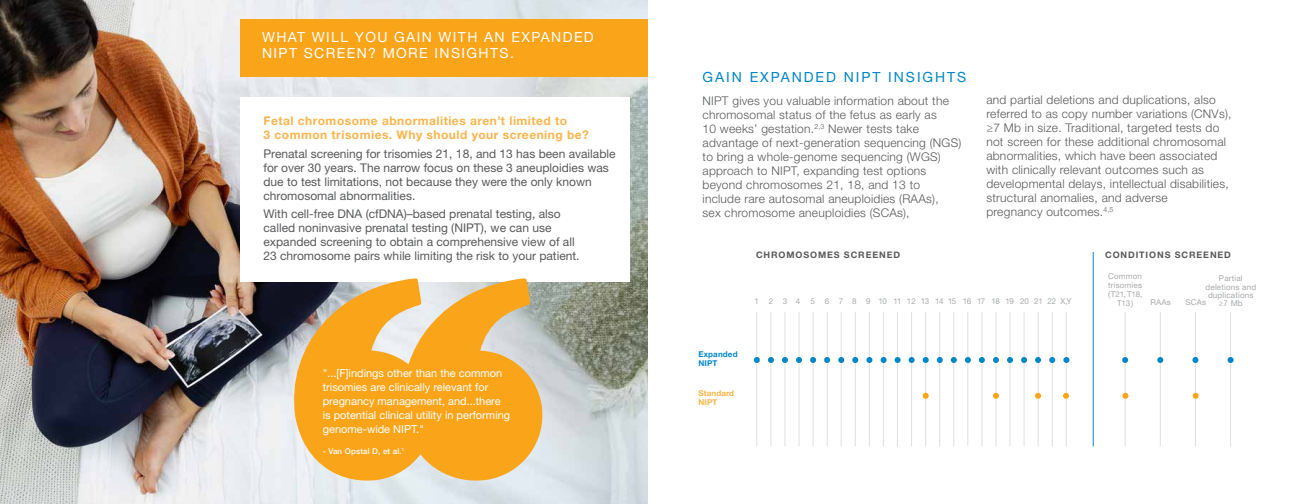
<style>
.page{position:relative;width:1296px;height:504px;background:#fff}
.page>*{position:absolute;margin:0;border:0;box-sizing:border-box;transform-origin:0 0}
.t1{font:14px/16px "Helvetica Neue LT Std";letter-spacing:.1em;color:#fff}
.t2{font:14px "Helvetica Neue LT Std";letter-spacing:.14em;color:#0086c4}
.t3{font:300 12px/14px "Helvetica Neue LT Std";letter-spacing:.02em;color:#58595b}
.t4{font:12px/14px "Helvetica Neue LT Std";color:#58595b}
.t5{font:700 12px/14px "Helvetica Neue LT Std";letter-spacing:.04em;color:#fcb44c}
.t6{font:11px/14px "Helvetica Neue LT Pro";color:#fff}
.t7{font:700 9px "Helvetica Neue LT Std";letter-spacing:.1em;color:#58595b}
.t8{font:8.1px/8.1px "Helvetica Neue LT Std";letter-spacing:.02em;color:#a7a9ac;text-align:center}
.t9{font:8px/9px "Helvetica Neue LT Std";letter-spacing:.02em;color:#a7a9ac;text-align:center}
.t10{font:8px "Helvetica Neue LT Std";letter-spacing:-.04em;color:#a7a9ac}
.t11{font:500 8px "Helvetica Neue LT Std";letter-spacing:.02em;color:#fff}
.t12{font:700 8px/9px "Helvetica Neue LT Std";letter-spacing:.02em;color:#fcb442}
.t13{font:700 8px/9px "Helvetica Neue LT Std";letter-spacing:.02em;color:#0086c4}
</style>
<div class="page">
<img style="left:0;top:0;width:648px;height:504px">
<div style="left:240px;top:97px;width:390px;height:185px;background:#fff"></div>
<svg style="left:438px;top:278px;width:109px;height:207px;background:#ecb356"></svg>
<svg style="left:286px;top:278px;width:152px;height:207px;background:#e6ad53"></svg>
<hr style="left:1093px;top:252px;width:1px;height:194px;background:#0086c4">
<hr style="left:757px;top:312px;width:1px;height:134px;background:#e0e0df">
<hr style="left:841px;top:312px;width:1px;height:134px;background:#e0e0df">
<hr style="left:785px;top:312px;width:1px;height:134px;background:#e0e0df">
<hr style="left:869px;top:312px;width:1px;height:134px;background:#e0e0df">
<hr style="left:813px;top:312px;width:1px;height:134px;background:#e0e0df">
<hr style="left:771px;top:312px;width:1px;height:134px;background:#e0e0df">
<hr style="left:855px;top:312px;width:1px;height:134px;background:#e0e0df">
<hr style="left:799px;top:312px;width:1px;height:134px;background:#e0e0df">
<hr style="left:883px;top:312px;width:1px;height:134px;background:#e0e0df">
<hr style="left:911px;top:312px;width:1px;height:134px;background:#e0e0df">
<hr style="left:897px;top:312px;width:1px;height:134px;background:#e0e0df">
<hr style="left:925px;top:312px;width:1px;height:134px;background:#e0e0df">
<hr style="left:939px;top:312px;width:1px;height:134px;background:#e0e0df">
<hr style="left:954px;top:312px;width:1px;height:134px;background:#e0e0df">
<hr style="left:968px;top:312px;width:1px;height:134px;background:#e0e0df">
<hr style="left:982px;top:312px;width:1px;height:134px;background:#e0e0df">
<hr style="left:996px;top:312px;width:1px;height:134px;background:#e0e0df">
<hr style="left:1010px;top:312px;width:1px;height:134px;background:#e0e0df">
<hr style="left:1024px;top:312px;width:1px;height:134px;background:#e0e0df">
<hr style="left:1038px;top:312px;width:1px;height:134px;background:#e0e0df">
<hr style="left:1052px;top:312px;width:1px;height:134px;background:#e0e0df">
<hr style="left:1066px;top:312px;width:1px;height:134px;background:#e0e0df">
<hr style="left:827px;top:312px;width:1px;height:134px;background:#e0e0df">
<hr style="left:1125px;top:312px;width:1px;height:134px;background:#e0e0df">
<hr style="left:1230px;top:312px;width:1px;height:134px;background:#e0e0df">
<hr style="left:1160px;top:312px;width:1px;height:134px;background:#e0e0df">
<hr style="left:1195px;top:312px;width:1px;height:134px;background:#e0e0df">
<svg style="left:768px;top:357px;width:6px;height:6px"></svg>
<svg style="left:881px;top:357px;width:6px;height:6px"></svg>
<svg style="left:796px;top:357px;width:6px;height:6px"></svg>
<svg style="left:909px;top:357px;width:6px;height:6px"></svg>
<svg style="left:824px;top:357px;width:6px;height:6px"></svg>
<svg style="left:937px;top:357px;width:6px;height:6px"></svg>
<svg style="left:993px;top:357px;width:6px;height:6px"></svg>
<svg style="left:852px;top:357px;width:6px;height:6px"></svg>
<svg style="left:965px;top:357px;width:6px;height:6px"></svg>
<svg style="left:1021px;top:357px;width:6px;height:6px"></svg>
<svg style="left:979px;top:357px;width:6px;height:6px"></svg>
<svg style="left:1035px;top:357px;width:6px;height:6px"></svg>
<svg style="left:1049px;top:357px;width:6px;height:6px"></svg>
<svg style="left:1063px;top:357px;width:6px;height:6px"></svg>
<svg style="left:1122px;top:357px;width:6px;height:6px"></svg>
<svg style="left:1157px;top:357px;width:6px;height:6px"></svg>
<svg style="left:1192px;top:357px;width:6px;height:6px"></svg>
<svg style="left:1228px;top:357px;width:6px;height:6px"></svg>
<svg style="left:754px;top:357px;width:6px;height:6px"></svg>
<svg style="left:866px;top:357px;width:6px;height:6px"></svg>
<svg style="left:782px;top:357px;width:6px;height:6px"></svg>
<svg style="left:895px;top:357px;width:6px;height:6px"></svg>
<svg style="left:810px;top:357px;width:6px;height:6px"></svg>
<svg style="left:923px;top:357px;width:6px;height:6px"></svg>
<svg style="left:923px;top:393px;width:6px;height:6px"></svg>
<svg style="left:993px;top:393px;width:6px;height:6px"></svg>
<svg style="left:1035px;top:393px;width:6px;height:6px"></svg>
<svg style="left:1063px;top:393px;width:6px;height:6px"></svg>
<svg style="left:1122px;top:393px;width:6px;height:6px"></svg>
<svg style="left:1193px;top:393px;width:6px;height:6px"></svg>
<svg style="left:838px;top:357px;width:6px;height:6px"></svg>
<svg style="left:951px;top:357px;width:6px;height:6px"></svg>
<svg style="left:1007px;top:357px;width:6px;height:6px"></svg>
<div style="left:240px;top:19px;width:408px;height:58px;background:#faa41a"></div>
<p class="t1" style="left:262px;top:29px;width:333px">WHAT WILL YOU GAIN WITH AN EXPANDED<br>NIPT SCREEN? MORE INSIGHTS.</p>
<p class="t5" style="left:264px;top:114px;width:327px">Fetal chromosome abnormalities aren’t limited to<br>3 common trisomies. Why should your screening be?</p>
<p class="t4" style="left:264px;top:146px;width:354px">Prenatal screening for trisomies 21, 18, and 13 has been available for over 30 years. The narrow focus on these 3 aneuploidies was due to test limitations, not because they were the only known chromosomal abnormalities.</p>
<p class="t4" style="left:264px;top:207px;width:318px">With cell-free DNA (cfDNA)–based prenatal testing, also called noninvasive prenatal testing (NIPT), we can use expanded screening to obtain a comprehensive view of all 23 chromosome pairs while limiting the risk to your patient.</p>
<p class="t6" style="left:323px;top:366px;width:189px">"...[F]indings other than the common trisomies are clinically relevant for pregnancy management, and...there is potential clinical utility in performing genome-wide NIPT."</p>
<p class="t11" style="left:323px;top:446px;width:83px">- Van Opstal D, et al.<sup>1</sup></p>
<p class="t2" style="left:703px;top:69px;width:265px">GAIN EXPANDED NIPT INSIGHTS</p>
<p class="t3" style="left:703px;top:93px;width:260px">NIPT gives you valuable information about the chromosomal status of the fetus as early as<br>10 weeks’ gestation.<sup>2,3</sup> Newer tests take advantage of next-generation sequencing (NGS) to bring a whole-genome sequencing (WGS) approach to NIPT, expanding test options beyond chromosomes 21, 18, and 13 to<br>include rare autosomal aneuploidies (RAAs),<br>sex chromosome aneuploidies (SCAs),</p>
<p class="t3" style="left:986px;top:93px;width:247px">and partial deletions and duplications, also referred to as copy number variations (CNVs), ≥7 Mb in size. Traditional, targeted tests do not screen for these additional chromosomal abnormalities, which have been associated with clinically relevant outcomes such as developmental delays, intellectual disabilities, structural anomalies, and adverse<br>pregnancy outcomes.<sup>4,5</sup></p>
<p class="t7" style="left:756px;top:250px;width:146px">CHROMOSOMES SCREENED</p>
<p class="t9" style="left:754px;top:296px;width:47px">1234</p>
<p class="t10" style="left:811px;top:296px;width:263px">5 6 7 8 9 10 11 1213 1415 16 17 18 19 20 2122X,Y</p>
<p class="t13" style="left:698px;top:350px;width:41px">Expanded<br>NIPT</p>
<p class="t12" style="left:698px;top:388px;width:37px">Standard<br>NIPT</p>
<p class="t7" style="left:1105px;top:250px;width:127px">CONDITIONS SCREENED</p>
<p class="t9" style="left:1108px;top:271px;width:36px">Common trisomies (T21, T18,<br>T13)</p>
<p class="t8" style="left:1206px;top:274px;width:52px">Partial deletions and duplications</p>
<p class="t9" style="left:1150px;top:297px;width:22px">RAAs</p>
<p class="t9" style="left:1185px;top:297px;width:22px">SCAs</p>
<p class="t8" style="left:1219px;top:299px;width:25px">≥7 Mb</p>
</div>
